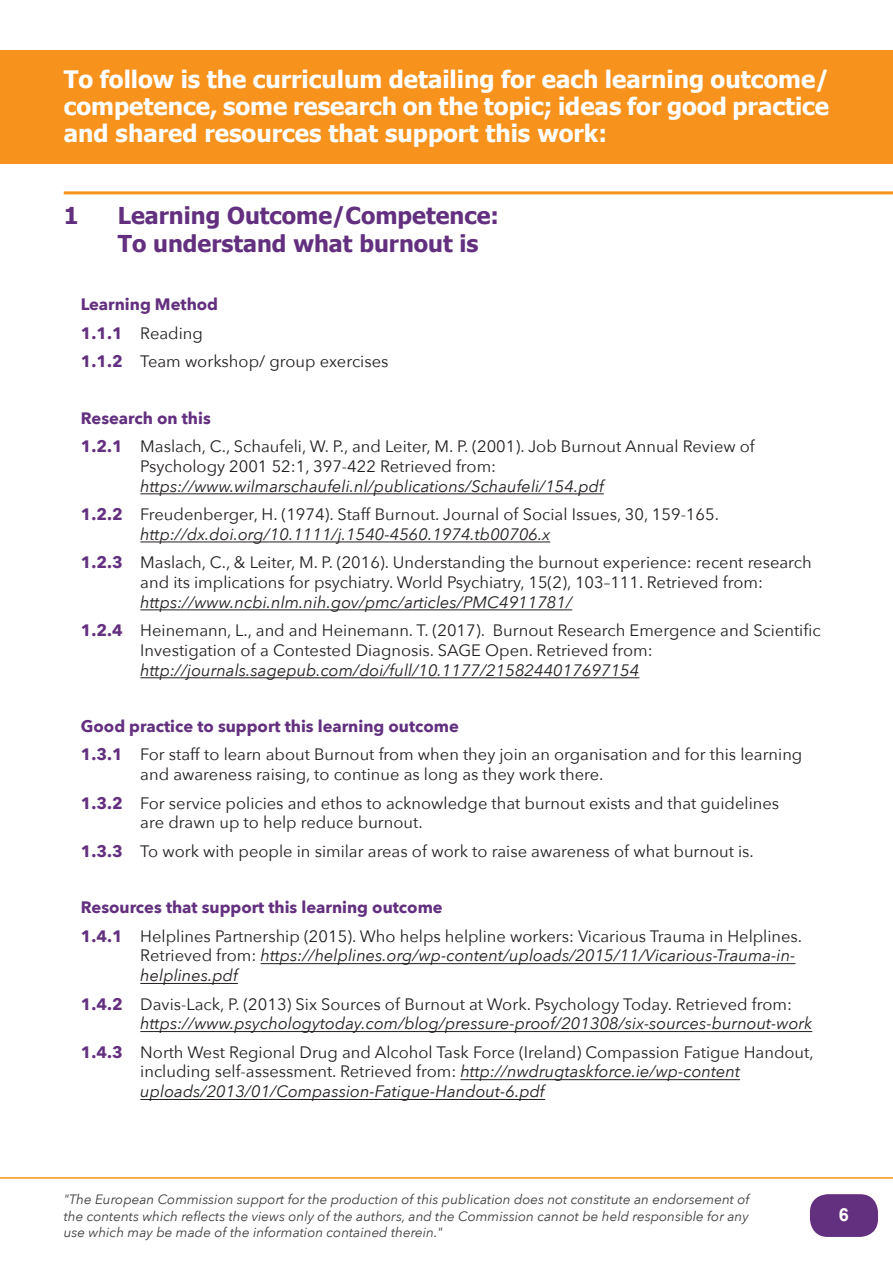
<style>
.page{position:relative;width:893px;height:1263px;background:#fff}
.page>*{position:absolute;margin:0;border:0;box-sizing:border-box;transform-origin:0 0}
.heading_white_small{font:700 24px/27px "Tahoma";color:#fff;text-align:justify}
.main_heading_with_li{font:700 23.25px/27.9px "Tahoma";color:#63307f}
.t1{font:700 18px "Arial";color:#fff}
.Bullet_point_without{font:16.5px/19.8px "Avenir Next";color:#231f20}
.Bullet_point_without-2{font:italic 16.5px/19.8px "Avenir Next";color:#231f20}
.Bullet_point_without-3{font:700 16.5px "Avenir Next";color:#63307f}
.t2{font:italic 13.5px/16.2px "Avenir Next";color:#3e3e3f;text-align:justify}
.s1{font-weight:700;color:#63307f}
.s2{font-style:italic}
.s3{font-weight:700;font-style:normal;color:#63307f}
.s4{font-style:normal}
</style>
<div class="page">
<hr style="left:0;top:1177px;width:893px;height:2px;background:#f7931d">
<div style="left:810px;top:1194px;width:68px;height:43px;background:#63307f;border-radius:18px"></div>
<div style="left:0;top:50px;width:893px;height:114px;background:#f7931d"></div>
<hr style="left:64px;top:191px;width:829px;height:3px;background:#f7931d">
<hr style="left:140px;top:493px;width:464px;height:1px;background:#231f20">
<hr style="left:140px;top:542px;width:410px;height:1px;background:#231f20">
<hr style="left:140px;top:609px;width:432px;height:1px;background:#231f20">
<hr style="left:140px;top:677px;width:499px;height:1px;background:#231f20">
<hr style="left:261px;top:963px;width:534px;height:1px;background:#231f20">
<hr style="left:140px;top:983px;width:98px;height:1px;background:#231f20">
<hr style="left:140px;top:1031px;width:672px;height:1px;background:#231f20">
<hr style="left:460px;top:1079px;width:280px;height:1px;background:#231f20">
<hr style="left:140px;top:1099px;width:405px;height:1px;background:#231f20">
<p class="heading_white_small" style="left:64px;top:65px;width:767px">To follow is the curriculum detailing for each learning outcome/ competence, some research on the topic; ideas for good practice and shared resources that support this work:</p>
<p class="main_heading_with_li" style="left:64px;top:200px;width:16px">1</p>
<p class="main_heading_with_li" style="left:118px;top:200px;width:383px">Learning Outcome/Competence:<br>To understand what burnout is</p>
<p class="Bullet_point_without-3" style="left:81px;top:290px;width:139px">Learning Method</p>
<p class="Bullet_point_without" style="left:81px;top:322px;width:124px"><span class="s1">1.1.1</span> Reading</p>
<p class="Bullet_point_without" style="left:81px;top:351px;width:309px"><span class="s1">1.1.2</span> Team workshop/ group exercises</p>
<p class="Bullet_point_without-3" style="left:81px;top:404px;width:131px">Research on this</p>
<p class="Bullet_point_without" style="left:140px;top:436px;width:616px;text-indent:-60px"><span class="s1">1.2.1</span> Maslach, C., Schaufeli, W. P., and Leiter, M. P. (2001). Job Burnout Annual Review of<br>Psychology 2001 52:1, 397-422 Retrieved from: <span class="s2">https://www.wilmarschaufeli.nl/publications/Schaufeli/154.pdf</span></p>
<p class="Bullet_point_without" style="left:140px;top:503px;width:580px;text-indent:-60px"><span class="s1">1.2.2</span> Freudenberger, H. (1974). Staff Burnout. Journal of Social Issues, 30, 159-165. <span class="s2">http://dx.doi.org/10.1111/j.1540-4560.1974.tb00706.x</span></p>
<p class="Bullet_point_without" style="left:140px;top:552px;width:673px;text-indent:-60px"><span class="s1">1.2.3</span> Maslach, C., &amp; Leiter, M. P. (2016). Understanding the burnout experience: recent research and its implications for psychiatry. World Psychiatry, 15(2), 103–111. Retrieved from: <span class="s2">https://www.ncbi.nlm.nih.gov/pmc/articles/PMC4911781/</span></p>
<p class="Bullet_point_without" style="left:140px;top:620px;width:682px;text-indent:-60px"><span class="s1">1.2.4</span> Heinemann, L., and and Heinemann. T. (2017). Burnout Research Emergence and Scientific<br>Investigation of a Contested Diagnosis. SAGE Open. Retrieved from: <span class="s2">http://journals.sagepub.com/doi/full/10.1177/2158244017697154</span></p>
<p class="Bullet_point_without-3" style="left:81px;top:712px;width:380px">Good practice to support this learning outcome</p>
<p class="Bullet_point_without" style="left:140px;top:744px;width:663px;text-indent:-60px"><span class="s1">1.3.1</span> For staff to learn about Burnout from when they join an organisation and for this learning and awareness raising, to continue as long as they work there.</p>
<p class="Bullet_point_without" style="left:140px;top:792px;width:640px;text-indent:-60px"><span class="s1">1.3.2</span> For service policies and ethos to acknowledge that burnout exists and that guidelines are drawn up to help reduce burnout.</p>
<p class="Bullet_point_without" style="left:81px;top:840px;width:675px"><span class="s1">1.3.3</span> To work with people in similar areas of work to raise awareness of what burnout is.</p>
<p class="Bullet_point_without-3" style="left:81px;top:893px;width:363px">Resources that support this learning outcome</p>
<p class="Bullet_point_without" style="left:140px;top:925px;width:663px;text-indent:-60px"><span class="s1">1.4.1</span> Helplines Partnership (2015). Who helps helpline workers: Vicarious Trauma in Helplines.<br>Retrieved from: <span class="s2">https://helplines.org/wp-content/uploads/2015/11/Vicarious-Trauma-in&shy;helplines.pdf</span></p>
<p class="Bullet_point_without-2" style="left:140px;top:993px;width:673px;text-indent:-60px"><span class="s3">1.4.2</span> <span class="s4">Davis-Lack, P. (2013) Six Sources of Burnout at Work. Psychology Today. Retrieved from: </span>https://www.psychologytoday.com/blog/pressure-proof/201308/six-sources-burnout-work</p>
<p class="Bullet_point_without" style="left:140px;top:1041px;width:675px;text-indent:-60px"><span class="s1">1.4.3</span> North West Regional Drug and Alcohol Task Force (Ireland) Compassion Fatigue Handout, including self-assessment. Retrieved from: <span class="s2">http://nwdrugtaskforce.ie/wp-content uploads/2013/01/Compassion-Fatigue-Handout-6.pdf</span></p>
<p class="t2" style="left:64px;top:1191px;width:687px">"The European Commission support for the production of this publication does not constitute an endorsement of the contents which reflects the views only of the authors, and the Commission cannot be held responsible for any use which may be made of the information contained therein."</p>
<p class="t1" style="left:839px;top:1203px;width:12px">6</p>
</div>
